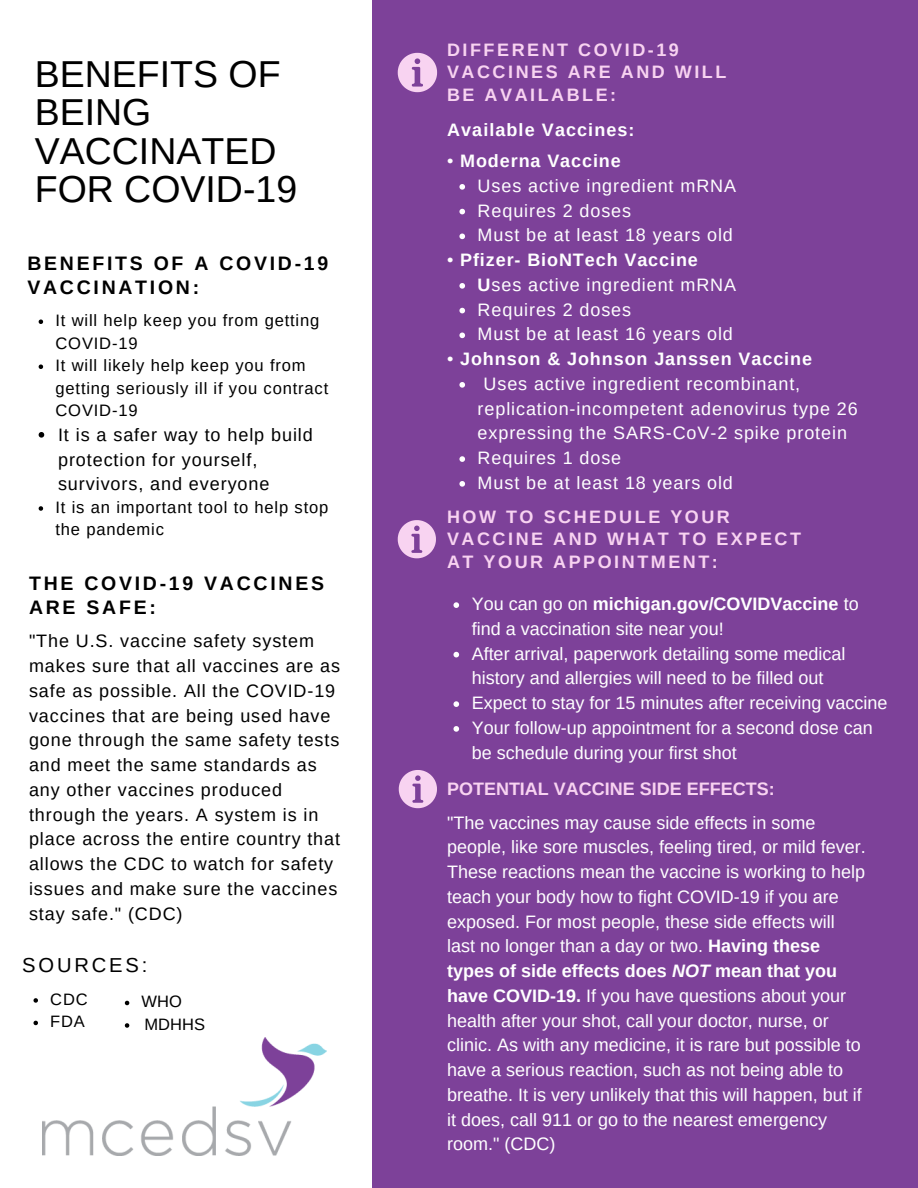
<style>
.page{position:relative;width:918px;height:1188px;background:#7d4199}
.page>*{position:absolute;margin:0;border:0;box-sizing:border-box;transform-origin:0 0}
.t1{font:37.5px/38.2px "Arimo";color:#000}
.t2{font:20.25px "Arimo";letter-spacing:.14em;color:#000}
.t3{font:700 19.5px/23.7px "Arimo";letter-spacing:.14em;color:#000}
.t4{font:18px/24.8px "Arimo";color:#fff}
.t5{font:18px/24.8px "Arimo";letter-spacing:.05em;color:#000}
.t6{font:18px/24.8px "Arimo";letter-spacing:.05em;color:#fff}
.t7{font:700 18px/22.5px "Arimo";letter-spacing:.14em;color:#f8d3f1}
.t8{font:700 18px "Arimo";letter-spacing:.05em;color:#fff}
.t9{font:700 18px "Arimo";color:#f8d3f1}
.t10{font:16.5px/22.5px "Arimo";letter-spacing:.05em;color:#000}
.s1{font-weight:400}
.s2{font-weight:700}
.s3{font-weight:700;font-style:italic}
</style>
<div class="page">
<div style="left:0;top:0;width:372px;height:1188px;background:#fff"></div>
<svg style="left:459px;top:184px;width:6px;height:6px"></svg>
<svg style="left:459px;top:209px;width:6px;height:5px"></svg>
<svg style="left:459px;top:234px;width:6px;height:5px"></svg>
<svg style="left:459px;top:283px;width:6px;height:6px"></svg>
<svg style="left:459px;top:308px;width:6px;height:5px"></svg>
<svg style="left:459px;top:333px;width:6px;height:5px"></svg>
<svg style="left:459px;top:382px;width:6px;height:6px"></svg>
<svg style="left:459px;top:456px;width:6px;height:6px"></svg>
<svg style="left:459px;top:481px;width:6px;height:6px"></svg>
<svg style="left:399px;top:770px;width:38px;height:38px"></svg>
<svg style="left:398px;top:520px;width:38px;height:38px"></svg>
<svg style="left:398px;top:53px;width:39px;height:39px"></svg>
<svg style="left:33px;top:998px;width:5px;height:5px"></svg>
<svg style="left:33px;top:1021px;width:5px;height:4px"></svg>
<img style="left:43px;top:1037px;width:283px;height:118px">
<svg style="left:39px;top:319px;width:4px;height:5px"></svg>
<svg style="left:39px;top:364px;width:4px;height:5px"></svg>
<svg style="left:39px;top:432px;width:5px;height:6px"></svg>
<svg style="left:39px;top:506px;width:4px;height:5px"></svg>
<svg style="left:453px;top:602px;width:6px;height:6px"></svg>
<svg style="left:453px;top:652px;width:6px;height:5px"></svg>
<svg style="left:453px;top:701px;width:6px;height:6px"></svg>
<svg style="left:453px;top:726px;width:6px;height:6px"></svg>
<svg style="left:125px;top:1001px;width:4px;height:4px"></svg>
<svg style="left:125px;top:1023px;width:4px;height:5px"></svg>
<p class="t1" style="left:35px;top:55px;width:264px">BENEFITS OF<br>BEING<br>VACCINATED<br>FOR COVID-19</p>
<p class="t3" style="left:27px;top:252px;width:303px">BENEFITS OF A COVID-19<br>VACCINATION:</p>
<p class="t10" style="left:56px;top:309px;width:265px">It will help keep you from getting<br>COVID-19</p>
<p class="t10" style="left:56px;top:354px;width:274px">It will likely help keep you from getting seriously ill if you contract<br>COVID-19</p>
<p class="t5" style="left:58px;top:422px;width:256px">It is a safer way to help build protection for yourself, survivors, and everyone</p>
<p class="t10" style="left:56px;top:496px;width:274px">It is an important tool to help stop the pandemic</p>
<p class="t3" style="left:29px;top:572px;width:297px">THE COVID-19 VACCINES<br>ARE SAFE:</p>
<p class="t5" style="left:29px;top:629px;width:313px">"The U.S. vaccine safety system makes sure that all vaccines are as safe as possible. All the COVID-19 vaccines that are being used have gone through the same safety tests and meet the same standards as any other vaccines produced through the years. A system is in place across the entire country that allows the CDC to watch for safety issues and make sure the vaccines stay safe." (CDC)</p>
<p class="t2" style="left:22px;top:953px;width:127px">SOURCES:</p>
<p class="t10" style="left:50px;top:988px;width:39px">CDC</p>
<p class="t10" style="left:50px;top:1010px;width:36px">FDA</p>
<p class="t10" style="left:142px;top:991px;width:42px">WHO</p>
<p class="t10" style="left:145px;top:1013px;width:62px">MDHHS</p>
<p class="t7" style="left:447px;top:38px;width:281px">DIFFERENT COVID-19<br>VACCINES ARE AND WILL<br>BE AVAILABLE:</p>
<p class="t8" style="left:447px;top:119px;width:189px">Available Vaccines:</p>
<p class="t8" style="left:447px;top:151px;width:175px"><span class="s1">•</span> Moderna Vaccine</p>
<p class="t6" style="left:478px;top:173px;width:260px">Uses active ingredient mRNA</p>
<p class="t6" style="left:478px;top:198px;width:155px">Requires 2 doses</p>
<p class="t6" style="left:478px;top:223px;width:257px">Must be at least 18 years old</p>
<p class="t6" style="left:478px;top:272px;width:260px"><span class="s2">U</span>ses active ingredient mRNA</p>
<p class="t6" style="left:478px;top:297px;width:155px">Requires 2 doses</p>
<p class="t6" style="left:478px;top:322px;width:257px">Must be at least 16 years old</p>
<p class="t6" style="left:478px;top:371px;width:382px;text-indent:6px">Uses active ingredient recombinant, replication-incompetent adenovirus type 26 expressing the SARS-CoV-2 spike protein</p>
<p class="t6" style="left:478px;top:446px;width:145px">Requires 1 dose</p>
<p class="t6" style="left:478px;top:470px;width:257px">Must be at least 18 years old</p>
<p class="t8" style="left:447px;top:250px;width:252px"><span class="s1">•</span> Pfizer- BioNTech Vaccine</p>
<p class="t8" style="left:447px;top:349px;width:366px"><span class="s1">•</span> Johnson &amp; Johnson Janssen Vaccine</p>
<p class="t7" style="left:447px;top:505px;width:355px">HOW TO SCHEDULE YOUR<br>VACCINE AND WHAT TO EXPECT<br>AT YOUR APPOINTMENT:</p>
<p class="t4" style="left:472px;top:592px;width:389px">You can go on <span class="s2">michigan.gov/COVIDVaccine</span> to find a vaccination site near you!</p>
<p class="t4" style="left:472px;top:641px;width:375px">After arrival, paperwork detailing some medical history and allergies will need to be filled out</p>
<p class="t4" style="left:472px;top:691px;width:417px">Expect to stay for 15 minutes after receiving vaccine</p>
<p class="t4" style="left:472px;top:715px;width:402px">Your follow-up appointment for a second dose can be schedule during your first shot</p>
<p class="t9" style="left:447px;top:779px;width:329px">POTENTIAL VACCINE SIDE EFFECTS:</p>
<p class="t4" style="left:447px;top:810px;width:420px">"The vaccines may cause side effects in some people, like sore muscles, feeling tired, or mild fever.<br>These reactions mean the vaccine is working to help teach your body how to fight COVID-19 if you are exposed. For most people, these side effects will last no longer than a day or two. <span class="s2">Having these types of side effects does</span> <span class="s3">NOT</span> <span class="s2">mean that you have COVID-19.</span> If you have questions about your health after your shot, call your doctor, nurse, or clinic. As with any medicine, it is rare but possible to have a serious reaction, such as not being able to breathe. It is very unlikely that this will happen, but if it does, call 911 or go to the nearest emergency room." (CDC)</p>
</div>
